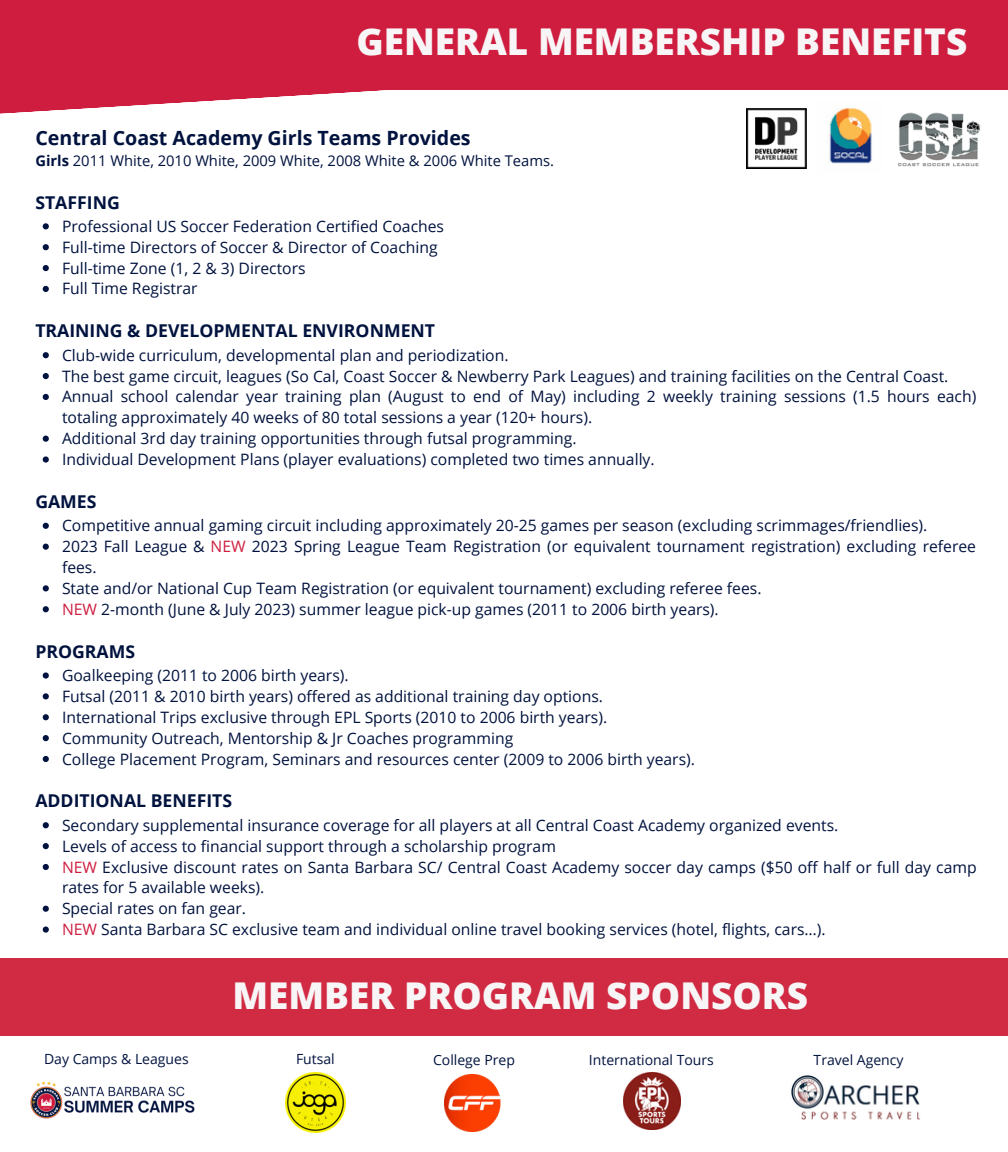
<style>
.page{position:relative;width:1008px;height:1152px;background:#fff}
.page>*{position:absolute;margin:0;border:0;box-sizing:border-box;transform-origin:0 0}
.t1{font:800 37px "Open Sans";color:#f7f5f6}
.t2{font:700 19.6px "Open Sans";color:#00123e}
.t3{font:700 17.6px "Open Sans";color:#00123e}
.t4{font:15.8px/20.8px "Open Sans";color:#00123e}
.t5{font:14.8px "Open Sans";color:#00123e}
.t6{font:14px "Open Sans";color:#00123e}
.s1{font-weight:700}
.s2{color:#ce1d3f}
</style>
<div class="page">
<div style="left:247px;top:0;width:761px;height:90px;background:#ce1d3f"></div>
<svg style="left:0;top:0;width:807px;height:114px"></svg>
<div style="left:0;top:958px;width:1008px;height:78px;background:#d12a43"></div>
<img style="left:286px;top:1073px;width:60px;height:60px">
<img style="left:445px;top:1074px;width:56px;height:57px">
<img style="left:623px;top:1073px;width:57px;height:57px">
<img style="left:30px;top:1081px;width:165px;height:38px">
<svg style="left:43px;top:223px;width:6px;height:6px"></svg>
<svg style="left:43px;top:244px;width:6px;height:6px"></svg>
<svg style="left:43px;top:265px;width:6px;height:6px"></svg>
<svg style="left:43px;top:286px;width:6px;height:6px"></svg>
<svg style="left:43px;top:352px;width:6px;height:6px"></svg>
<svg style="left:43px;top:373px;width:6px;height:6px"></svg>
<svg style="left:43px;top:394px;width:6px;height:6px"></svg>
<svg style="left:43px;top:436px;width:6px;height:6px"></svg>
<svg style="left:43px;top:456px;width:6px;height:7px"></svg>
<svg style="left:43px;top:523px;width:6px;height:6px"></svg>
<svg style="left:43px;top:544px;width:6px;height:6px"></svg>
<svg style="left:43px;top:585px;width:6px;height:6px"></svg>
<svg style="left:43px;top:606px;width:6px;height:6px"></svg>
<svg style="left:43px;top:672px;width:6px;height:7px"></svg>
<svg style="left:43px;top:693px;width:6px;height:6px"></svg>
<svg style="left:43px;top:714px;width:6px;height:6px"></svg>
<svg style="left:43px;top:735px;width:6px;height:6px"></svg>
<svg style="left:43px;top:756px;width:6px;height:6px"></svg>
<svg style="left:43px;top:822px;width:6px;height:6px"></svg>
<svg style="left:43px;top:843px;width:6px;height:6px"></svg>
<svg style="left:43px;top:864px;width:6px;height:6px"></svg>
<svg style="left:43px;top:906px;width:6px;height:6px"></svg>
<svg style="left:43px;top:927px;width:6px;height:6px"></svg>
<img style="left:747px;top:109px;width:60px;height:60px">
<img style="left:898px;top:112px;width:83px;height:55px">
<img style="left:791px;top:1075px;width:129px;height:45px">
<img style="left:829px;top:108px;width:43px;height:56px">
<h1 class="t1" style="left:356px;top:15px;width:613px">GENERAL MEMBERSHIP BENEFITS</h1>
<p class="t2" style="left:35px;top:124px;width:437px">Central Coast Academy Girls Teams Provides</p>
<p class="t5" style="left:35px;top:150px;width:520px"><span class="s1">Girls</span> 2011 White, 2010 White, 2009 White, 2008 White &amp; 2006 White Teams.</p>
<p class="t3" style="left:35px;top:190px;width:86px">STAFFING</p>
<p class="t4" style="left:62px;top:215px;width:384px">Professional US Soccer Federation Certified Coaches Full-time Directors of Soccer &amp; Director of Coaching Full-time Zone (1, 2 &amp; 3) Directors<br>Full Time Registrar</p>
<p class="t3" style="left:35px;top:319px;width:401px">TRAINING &amp; DEVELOPMENTAL ENVIRONMENT</p>
<p class="t4" style="left:62px;top:344px;width:916px">Club-wide curriculum, developmental plan and periodization.<br>The best game circuit, leagues (So Cal, Coast Soccer &amp; Newberry Park Leagues) and training facilities on the Central Coast.<br>Annual school calendar year training plan (August to end of May) including 2 weekly training sessions (1.5 hours each) totaling approximately 40 weeks of 80 total sessions a year (120+ hours).<br>Additional 3rd day training opportunities through futsal programming.<br>Individual Development Plans (player evaluations) completed two times annually.</p>
<p class="t3" style="left:35px;top:489px;width:63px">GAMES</p>
<p class="t4" style="left:62px;top:515px;width:916px">Competitive annual gaming circuit including approximately 20-25 games per season (excluding scrimmages/friendlies).<br>2023 Fall League &amp; <span class="s2">NEW</span> 2023 Spring League Team Registration (or equivalent tournament registration) excluding referee fees.<br>State and/or National Cup Team Registration (or equivalent tournament) excluding referee fees.<br><span class="s2">NEW</span> 2-month (June &amp; July 2023) summer league pick-up games (2011 to 2006 birth years).</p>
<p class="t3" style="left:35px;top:639px;width:101px">PROGRAMS</p>
<p class="t4" style="left:62px;top:665px;width:634px">Goalkeeping (2011 to 2006 birth years).<br>Futsal (2011 &amp; 2010 birth years) offered as additional training day options.<br>International Trips exclusive through EPL Sports (2010 to 2006 birth years).<br>Community Outreach, Mentorship &amp; Jr Coaches programming<br>College Placement Program, Seminars and resources center (2009 to 2006 birth years).</p>
<p class="t3" style="left:35px;top:789px;width:198px">ADDITIONAL BENEFITS</p>
<p class="t4" style="left:62px;top:814px;width:916px">Secondary supplemental insurance coverage for all players at all Central Coast Academy organized events.<br>Levels of access to financial support through a scholarship program<br><span class="s2">NEW</span> Exclusive discount rates on Santa Barbara SC/ Central Coast Academy soccer day camps ($50 off half or full day camp rates for 5 available weeks).<br>Special rates on fan gear.<br><span class="s2">NEW</span> Santa Barbara SC exclusive team and individual online travel booking services (hotel, flights, cars…).</p>
<h1 class="t1" style="left:233px;top:970px;width:577px">MEMBER PROGRAM SPONSORS</h1>
<p class="t6" style="left:44px;top:1049px;width:146px">Day Camps &amp; Leagues</p>
<p class="t6" style="left:296px;top:1049px;width:40px">Futsal</p>
<p class="t6" style="left:433px;top:1050px;width:83px">College Prep</p>
<p class="t6" style="left:589px;top:1050px;width:126px">International Tours</p>
<p class="t6" style="left:814px;top:1050px;width:91px">Travel Agency</p>
</div>
